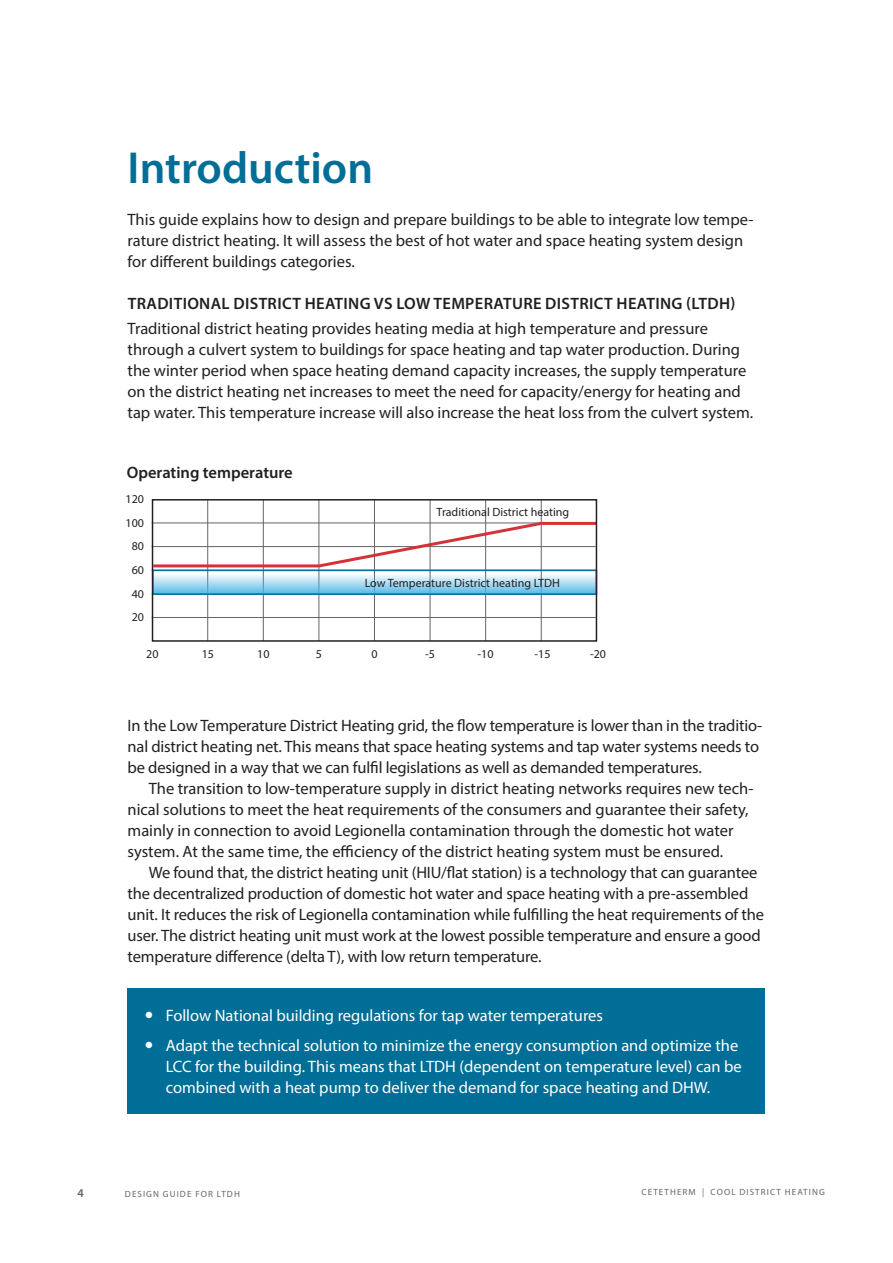
<style>
.page{position:relative;width:893px;height:1263px;background:#fff}
.page>*{position:absolute;margin:0;border:0;box-sizing:border-box;transform-origin:0 0}
.t1{font:600 45px "Myriad Pro";color:#006e96}
.t2{font:16.5px/21px "Myriad Pro";letter-spacing:-.005em;color:#231f20}
.t3{font:16.5px/21px "Myriad Pro";color:#fff}
.t4{font:600 16.5px "Myriad Pro";letter-spacing:.02em;color:#231f20}
.t5{font:600 16.5px "Myriad Pro";color:#231f20}
.t6{font:12px "Myriad Pro";color:#231f20}
.t7{font:600 12px "Myriad Pro";color:#63656a}
.t8{font:9px "Myriad Pro";letter-spacing:.12em;color:#63656a}
</style>
<div class="page">
<div style="left:128px;top:989px;width:637px;height:125px;background:#006e96"></div>
<hr style="left:207px;top:500px;width:1px;height:141px;background:#63656a">
<hr style="left:263px;top:500px;width:1px;height:141px;background:#63656a">
<hr style="left:319px;top:500px;width:1px;height:141px;background:#63656a">
<hr style="left:374px;top:500px;width:1px;height:141px;background:#63656a">
<hr style="left:430px;top:500px;width:1px;height:141px;background:#63656a">
<hr style="left:485px;top:500px;width:1px;height:141px;background:#63656a">
<hr style="left:541px;top:500px;width:1px;height:141px;background:#63656a">
<hr style="left:152px;top:617px;width:444px;height:1px;background:#63656a">
<svg style="left:151px;top:520px;width:447px;height:49px"></svg>
<svg style="left:155px;top:573px;width:439px;height:19px;background:#b2ddf2"></svg>
<div style="left:152px;top:570px;width:445px;height:25px;border:2px solid #006e96"></div>
<div style="left:152px;top:499px;width:445px;height:143px;border:2px solid #231f20"></div>
<p class="t1" style="left:128px;top:139px;width:247px">Introduction</p>
<p class="t2" style="left:128px;top:209px;width:627px">This guide explains how to design and prepare buildings to be able to integrate low tempe&shy;rature district heating. It will assess the best of hot water and space heating system design for different buildings categories.</p>
<p class="t4" style="left:128px;top:293px;width:609px">TRADITIONAL DISTRICT HEATING VS LOW TEMPERATURE DISTRICT HEATING (LTDH)</p>
<p class="t2" style="left:128px;top:318px;width:627px">Traditional district heating provides heating media at high temperature and pressure through a culvert system to buildings for space heating and tap water production. During the winter period when space heating demand capacity increases, the supply temperature on the district heating net increases to meet the need for capacity/energy for heating and tap water. This temperature increase will also increase the heat loss from the culvert system.</p>
<p class="t5" style="left:127px;top:462px;width:167px">Operating temperature</p>
<p class="t6" style="left:126px;top:492px;width:20px">120</p>
<p class="t6" style="left:126px;top:515px;width:20px">100</p>
<p class="t6" style="left:132px;top:539px;width:14px">80</p>
<p class="t6" style="left:132px;top:562px;width:14px">60</p>
<p class="t6" style="left:132px;top:586px;width:14px">40</p>
<p class="t6" style="left:132px;top:610px;width:14px">20</p>
<p class="t6" style="left:437px;top:504px;width:134px">Traditional District heating</p>
<p class="t6" style="left:365px;top:576px;width:197px">Low Temperature District heating LTDH</p>
<p class="t6" style="left:146px;top:646px;width:14px">20</p>
<p class="t6" style="left:202px;top:646px;width:14px">15</p>
<p class="t6" style="left:257px;top:646px;width:14px">10</p>
<p class="t6" style="left:316px;top:646px;width:8px">5</p>
<p class="t6" style="left:371px;top:646px;width:8px">0</p>
<p class="t6" style="left:425px;top:646px;width:11px">-5</p>
<p class="t6" style="left:477px;top:646px;width:17px">-10</p>
<p class="t6" style="left:534px;top:646px;width:17px">-15</p>
<p class="t6" style="left:590px;top:646px;width:17px">-20</p>
<p class="t2" style="left:128px;top:715px;width:636px">In the Low Temperature District Heating grid, the flow temperature is lower than in the traditio&shy;nal district heating net. This means that space heating systems and tap water systems needs to be designed in a way that we can fulfil legislations as well as demanded temperatures.</p>
<p class="t2" style="left:128px;top:778px;width:627px;text-indent:21px">The transition to low-temperature supply in district heating networks requires new tech&shy;nical solutions to meet the heat requirements of the consumers and guarantee their safety, mainly in connection to avoid Legionella contamination through the domestic hot water system. At the same time, the efficiency of the district heating system must be ensured.</p>
<p class="t2" style="left:128px;top:862px;width:638px;text-indent:21px">We found that, the district heating unit (HIU/flat station) is a technology that can guarantee the decentralized production of domestic hot water and space heating with a pre-assembled unit. It reduces the risk of Legionella contamination while fulfilling the heat requirements of the user. The district heating unit must work at the lowest possible temperature and ensure a good temperature difference (delta T), with low return temperature.</p>
<p class="t3" style="left:166px;top:1005px;width:439px">Follow National building regulations for tap water temperatures</p>
<p class="t3" style="left:166px;top:1034px;width:577px">Adapt the technical solution to minimize the energy consumption and optimize the<br>LCC for the building. This means that LTDH (dependent on temperature level) can be combined with a heat pump to deliver the demand for space heating and DHW.</p>
<p class="t7" style="left:78px;top:1185px;width:8px">4</p>
<p class="t8" style="left:125px;top:1188px;width:116px">DESIGN GUIDE FOR LTDH</p>
<p class="t8" style="left:641px;top:1186px;width:185px">CETETHERM | COOL DISTRICT HEATING</p>
</div>
